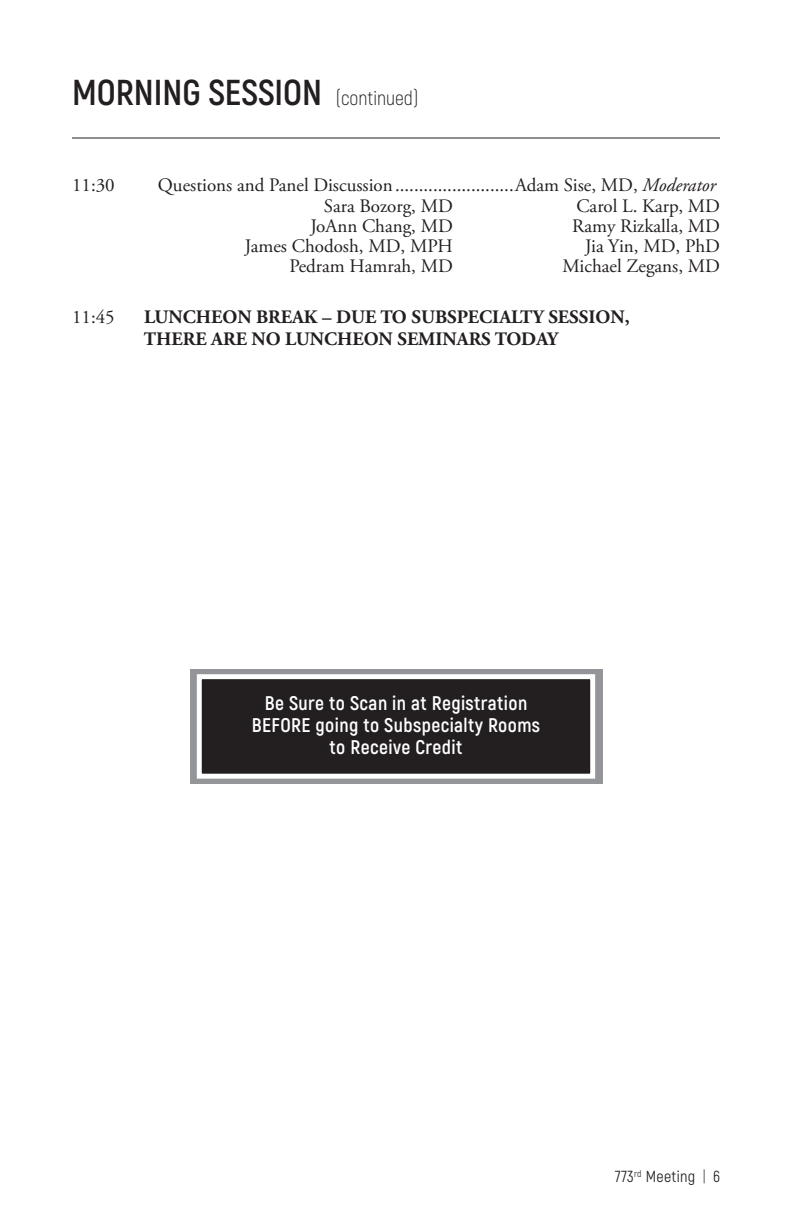
<style>
.page{position:relative;width:792px;height:1224px;background:#fff}
.page>*{position:absolute;margin:0;border:0;box-sizing:border-box;transform-origin:0 0}
.t1{font:700 36px "Akrobat";color:#231f20}
.TABS{font:700 19.8px/22px "Akrobat";letter-spacing:.02em;color:#fff;text-align:center}
.Default{font:19px "Adobe Garamond Pro";color:#231f20}
.Default-2{font:700 19px/22px "Adobe Garamond Pro";color:#231f20}
.t2{font:16px "Akrobat";letter-spacing:.02em;color:#231f20}
.s1{font-weight:300;font-size:20px}
.s2{font-style:italic}
.s3{font-weight:300}
</style>
<div class="page">
<div style="left:190px;top:670px;width:412px;height:114px;background:#939598"></div>
<div style="left:199px;top:677px;width:394px;height:99px;background:#231f20"></div>
<div style="left:197px;top:674px;width:398px;height:105px;border:5px solid #fff"></div>
<hr style="left:72px;top:138px;width:648px;height:1px;background:#231f20">
<p class="t1" style="left:72px;top:70px;width:348px">MORNING SESSION <span class="s1">(continued)</span></p>
<p class="Default" style="left:72px;top:173px;width:44px">11:30</p>
<p class="Default" style="left:158px;top:173px;width:560px">Questions and Panel Discussion.........................Adam Sise, MD, <span class="s2">Moderator</span></p>
<p class="Default" style="left:324px;top:194px;width:130px">Sara Bozorg, MD</p>
<p class="Default" style="left:310px;top:214px;width:144px">JoAnn Chang, MD</p>
<p class="Default" style="left:245px;top:234px;width:210px">James Chodosh, MD, MPH</p>
<p class="Default" style="left:289px;top:254px;width:165px">Pedram Hamrah, MD</p>
<p class="Default" style="left:576px;top:194px;width:145px">Carol L. Karp, MD</p>
<p class="Default" style="left:572px;top:214px;width:149px">Ramy Rizkalla, MD</p>
<p class="Default" style="left:585px;top:234px;width:136px">Jia Yin, MD, PhD</p>
<p class="Default" style="left:562px;top:254px;width:159px">Michael Zegans, MD</p>
<p class="Default" style="left:72px;top:305px;width:44px">11:45</p>
<p class="Default-2" style="left:144px;top:306px;width:487px">LUNCHEON BREAK – DUE TO SUBSPECIALTY SESSION,<br>THERE ARE NO LUNCHEON SEMINARS TODAY</p>
<p class="TABS" style="left:252px;top:692px;width:290px">Be Sure to Scan in at Registration<br>BEFORE going to Subspecialty Rooms to Receive Credit</p>
<p class="t2" style="left:615px;top:1167px;width:106px">773<sup>rd</sup> Meeting <span class="s3">|</span> 6</p>
</div>
